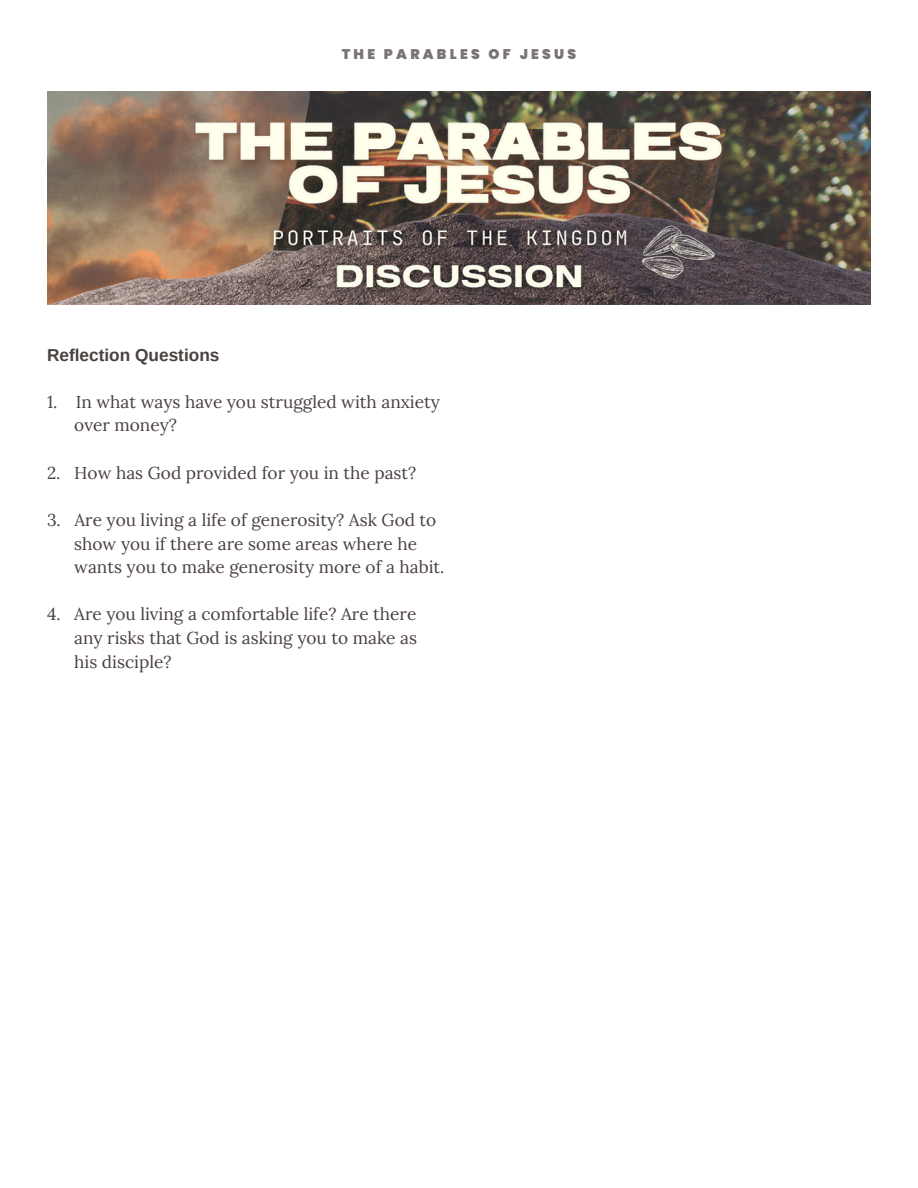
<style>
.page{position:relative;width:918px;height:1188px;background:#fff}
.page>*{position:absolute;margin:0;border:0;box-sizing:border-box;transform-origin:0 0}
.t1{font:17.25px/23.7px "Lora";color:#4a403f}
.t2{font:700 17.25px "Arimo";color:#4a403f}
.t3{font:900 13.95px "Poppins";letter-spacing:.23em;color:#4a403f}
</style>
<div class="page">
<img style="left:47px;top:92px;width:824px;height:212px">
<p class="t3" style="left:342px;top:45px;width:236px">THE PARABLES OF JESUS</p>
<p class="t2" style="left:47px;top:345px;width:174px">Reflection Questions</p>
<h1 class="t1" style="left:74px;top:390px;width:367px;text-indent:-27px">1. In what ways have you struggled with anxiety over money?</h1>
<h2 class="t1" style="left:47px;top:461px;width:371px">2. How has God provided for you in the past?</h2>
<h2 class="t1" style="left:74px;top:508px;width:372px;text-indent:-27px">3. Are you living a life of generosity? Ask God to show you if there are some areas where he wants you to make generosity more of a habit.</h2>
<h2 class="t1" style="left:74px;top:602px;width:344px;text-align:justify;text-indent:-27px">4. Are you living a comfortable life? Are there any risks that God is asking you to make as his disciple?</h2>
</div>
